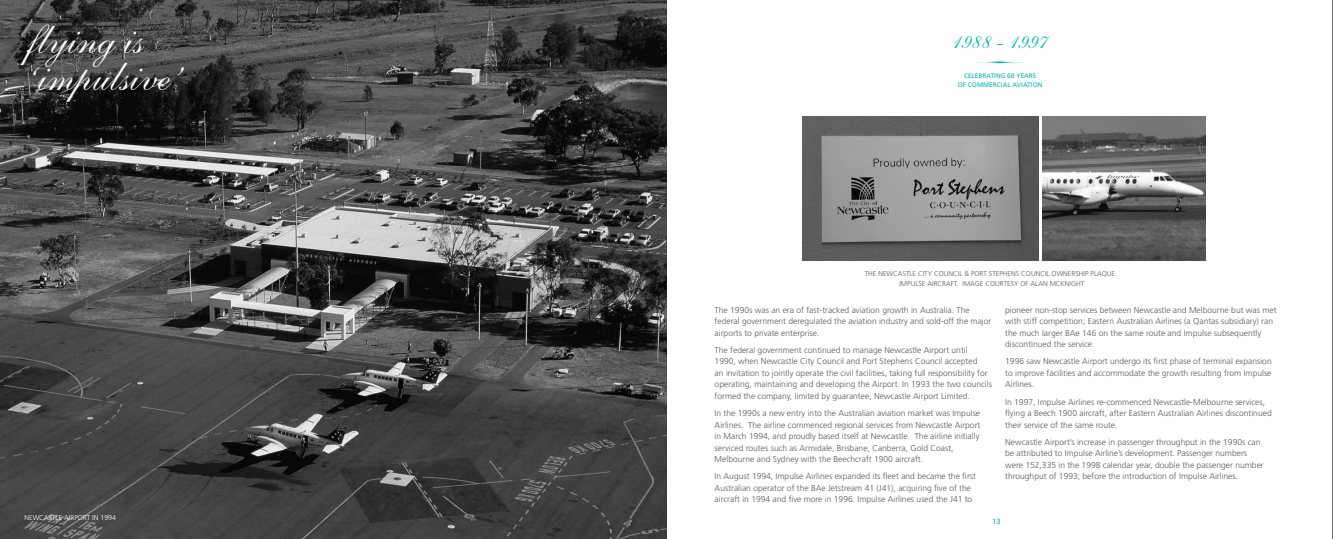
<style>
.page{position:relative;width:1333px;height:539px;background:#fff}
.page>*{position:absolute;margin:0;border:0;box-sizing:border-box;transform-origin:0 0}
.t1{font:45px/37px "Shelley Allegro Script";color:#fff}
.t2{font:25px "Shelley Allegro Script";color:#00b3b5}
.t3{font:300 8.5px/11.5px "Frutiger";color:#58595b}
.t4{font:7.5px "Frutiger";color:#00b3b5}
.t5{font:300 7px/10px "Frutiger";color:#58595b}
.t6{font:300 7px "Frutiger";color:#fff}
.t7{font:6.5px/9px "Frutiger";color:#00b3b5;text-align:center}
</style>
<div class="page">
<img style="left:0;top:0;width:666px;height:539px">
<img style="left:802px;top:116px;width:236px;height:145px">
<img style="left:1042px;top:116px;width:163px;height:145px">
<svg style="left:974px;top:61px;width:49px;height:2px"></svg>
<hr style="left:1332px;top:0;width:1px;height:539px;background:#000">
<h1 class="t1" style="left:27px;top:21px;width:154px">flying is ‘impulsive’</h1>
<p class="t6" style="left:25px;top:513px;width:15px">Newca</p>
<p class="t6" style="left:49px;top:513px;width:69px">stle Airport in 1994</p>
<h2 class="t2" style="left:951px;top:25px;width:97px">1988 - 1997</h2>
<p class="t7" style="left:957px;top:72px;width:86px">CELEBRATING 60 YEARS<br>OF COMMERCIAL AVIATION</p>
<p class="t5" style="left:864px;top:268px;width:80px">THE NEWCASTLE CITY COUN</p>
<p class="t5" style="left:953px;top:268px;width:60px">CIL &amp; PORT STEPHENS</p>
<p class="t5" style="left:1021px;top:268px;width:11px">COUN</p>
<p class="t5" style="left:1040px;top:268px;width:28px">CIL OWNERS</p>
<p class="t5" style="left:899px;top:268px;width:219px;text-indent:179px">HIP PLAQUE.<br>Impulse airc raft. Image c ourtesy of Alan Mc Knight</p>
<p class="t3" style="left:714px;top:304px;width:278px">The 1990s was an era of fast-tracked aviation growth in Australia. The federal government deregulated the aviation industry and sold-off the major airports to private enterprise.</p>
<p class="t3" style="left:714px;top:344px;width:279px">The federal government continued to manage Newcastle Airport until<br>1990, when Newcastle City Council and Port Stephens Council accepted<br>an invitation to jointly operate the civil facilities, taking full responsibility for operating, maintaining and developing the Airport. In 1993 the two councils formed the company, limited by guarantee, Newcastle Airport Limited.</p>
<p class="t3" style="left:714px;top:407px;width:267px">In the 1990s a new entry into the Australian aviation market was Impulse Airlines. The airline commenced regional services from Newcastle Airport in March 1994, and proudly based itself at Newcastle. The airline initially serviced routes such as Armidale, Brisbane, Canberra, Gold Coast, Melbourne and Sydney with the Beechcraft 1900 aircraft.</p>
<p class="t3" style="left:714px;top:470px;width:263px">In August 1994, Impulse Airlines expanded its fleet and became the first<br>Australian operator of the BAe Jetstream 41 (J41), acquiring five of the aircraft in 1994 and five more in 1996. Impulse Airlines used the J41 to</p>
<p class="t3" style="left:1005px;top:304px;width:273px">pioneer non-stop services between Newcastle and Melbourne but was met with stiff competition; Eastern Australian Airlines (a Qantas subsidiary) ran the much larger BAe 146 on the same route and Impulse subsequently discontinued the service.</p>
<p class="t3" style="left:1005px;top:356px;width:268px;text-align:justify">1996 saw Newcastle Airport undergo its first phase of terminal expansion to improve facilities and accommodate the growth resulting from Impulse Airlines.</p>
<p class="t3" style="left:1005px;top:396px;width:268px">In 1997, Impulse Airlines re-commenced Newcastle-Melbourne services, flying a Beech 1900 aircraft, after Eastern Australian Airlines discontinued their service of the same route.</p>
<p class="t3" style="left:1005px;top:436px;width:260px">Newcastle Airport’s increase in passenger throughput in the 1990s can be attributed to Impulse Airline’s development. Passenger numbers were 152,335 in the 1998 calendar year, double the passenger number throughput of 1993; before the introduction of Impulse Airlines.</p>
<p class="t4" style="left:992px;top:517px;width:10px">13</p>
</div>
